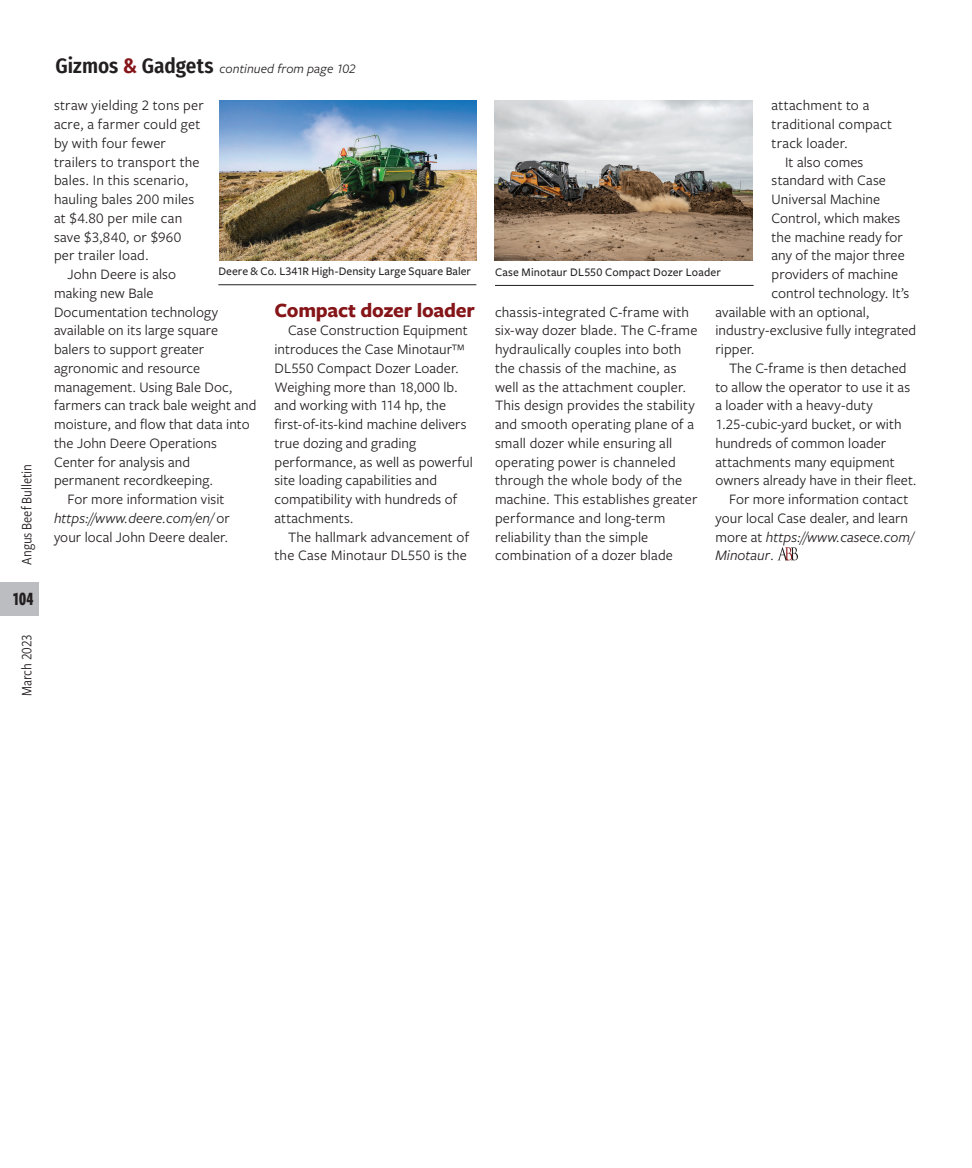
<style>
.page{position:relative;width:972px;height:1168px;background:#fff}
.page>*{position:absolute;margin:0;border:0;box-sizing:border-box;transform-origin:0 0}
.News_Notes-subhead{font:700 21px "Freight Sans Pro";letter-spacing:-.01em;color:#851518}
.t1{font:700 19.5px "Freight Sans Cmp Pro";color:#231f20;scale:.9 1}
.column_body{font:15px/18.8px "Freight Sans Pro";letter-spacing:.005em;color:#231f20}
.t2{font:15px "Freight Sans Cnd Pro";letter-spacing:-.01em;color:#231f20}
.Continued_From_line{font:italic 13.5px "Freight Sans Pro";letter-spacing:.005em;color:#231f20}
.cutlines-rule_below{font:500 12px "Freight Sans Pro";letter-spacing:.01em;color:#231f20}
.s1{font-family:"Fira Sans Condensed";font-weight:600;font-style:normal;font-size:21px}
.s2{font-family:"Fira Sans Condensed";font-weight:600;font-style:normal;font-size:21px;color:#851518}
.s3{font-style:italic}
</style>
<div class="page">
<svg style="left:778px;top:547px;width:20px;height:13px"></svg>
<img style="left:220px;top:101px;width:257px;height:159px">
<hr style="left:218px;top:284px;width:258px;height:1px;background:#231f20">
<img style="left:494px;top:101px;width:259px;height:159px">
<hr style="left:495px;top:285px;width:259px;height:1px;background:#231f20">
<div style="left:0;top:582px;width:38px;height:34px;background:#bcbdc0"></div>
<p class="t2" style="left:17px;top:564px;width:102px;rotate:-90deg">Angus Beef Bulletin</p>
<h2 class="t1" style="left:12px;top:586px;width:25px">104</h2>
<p class="t2" style="left:17px;top:695px;width:63px;rotate:-90deg">March 2023</p>
<p class="Continued_From_line" style="left:56px;top:60px;width:302px"><span class="s1">Gizmos</span> <span class="s2">&amp;</span> <span class="s1">Gadgets</span> continued from page 102</p>
<p class="column_body" style="left:54px;top:95px;width:151px">straw yielding 2 tons per acre, a farmer could get by with four fewer trailers to transport the bales. In this scenario, hauling bales 200 miles at $4.80 per mile can save $3,840, or $960 per trailer load.</p>
<p class="column_body" style="left:54px;top:264px;width:204px;text-indent:14px">John Deere is also<br>making new Bale<br>Documentation technology available on its large square balers to support greater agronomic and resource management. Using Bale Doc, farmers can track bale weight and moisture, and flow that data into the John Deere Operations<br>Center for analysis and permanent recordkeeping.</p>
<p class="column_body" style="left:54px;top:489px;width:177px;text-align:center">For more information visit <span class="s3">https://www.deere.com/en/</span> or your local John Deere dealer.</p>
<p class="column_body" style="left:772px;top:95px;width:122px">attachment to a traditional compact track loader.</p>
<p class="column_body" style="left:785px;top:152px;width:80px">It also comes</p>
<p class="column_body" style="left:772px;top:170px;width:116px">standard with Case</p>
<p class="column_body" style="left:772px;top:189px;width:110px">Universal Machine</p>
<p class="column_body" style="left:772px;top:208px;width:130px">Control, which makes</p>
<p class="column_body" style="left:772px;top:227px;width:133px">the machine ready for</p>
<p class="column_body" style="left:772px;top:245px;width:135px">any of the major three</p>
<p class="column_body" style="left:772px;top:264px;width:128px">providers of machine</p>
<p class="column_body" style="left:772px;top:283px;width:139px">control technology. It’s</p>
<p class="column_body" style="left:716px;top:302px;width:156px">available with an optional,</p>
<p class="column_body" style="left:716px;top:320px;width:202px">industry-exclusive fully integrated</p>
<p class="column_body" style="left:716px;top:339px;width:41px">ripper.</p>
<p class="column_body" style="left:716px;top:358px;width:203px;text-indent:14px">The C-frame is then detached to allow the operator to use it as a loader with a heavy-duty<br>1.25-cubic-yard bucket, or with hundreds of common loader attachments many equipment owners already have in their fleet.</p>
<p class="column_body" style="left:716px;top:489px;width:199px;text-indent:14px">For more information contact your local Case dealer, and learn more at <span class="s3">https://www.casece.com/<br>Minotaur</span>.</p>
<p class="cutlines-rule_below" style="left:218px;top:263px;width:254px">Deere &amp; Co. L341R High-Density Large Square Baler</p>
<p class="cutlines-rule_below" style="left:495px;top:264px;width:228px">Case Minotaur DL550 Compact Dozer Loader</p>
<p class="News_Notes-subhead" style="left:274px;top:295px;width:202px">Compact dozer loader</p>
<p class="column_body" style="left:274px;top:320px;width:200px;text-indent:14px">Case Construction Equipment introduces the Case Minotaur™<br>DL550 Compact Dozer Loader.<br>Weighing more than 18,000 lb. and working with 114 hp, the first-of-its-kind machine delivers true dozing and grading performance, as well as powerful site loading capabilities and compatibility with hundreds of attachments.</p>
<p class="column_body" style="left:274px;top:527px;width:196px;text-align:right">The hallmark advancement of the Case Minotaur DL550 is the</p>
<p class="column_body" style="left:495px;top:302px;width:204px">chassis-integrated C-frame with six-way dozer blade. The C-frame hydraulically couples into both the chassis of the machine, as well as the attachment coupler.<br>This design provides the stability and smooth operating plane of a small dozer while ensuring all operating power is channeled through the whole body of the machine. This establishes greater performance and long-term reliability than the simple combination of a dozer blade</p>
</div>
